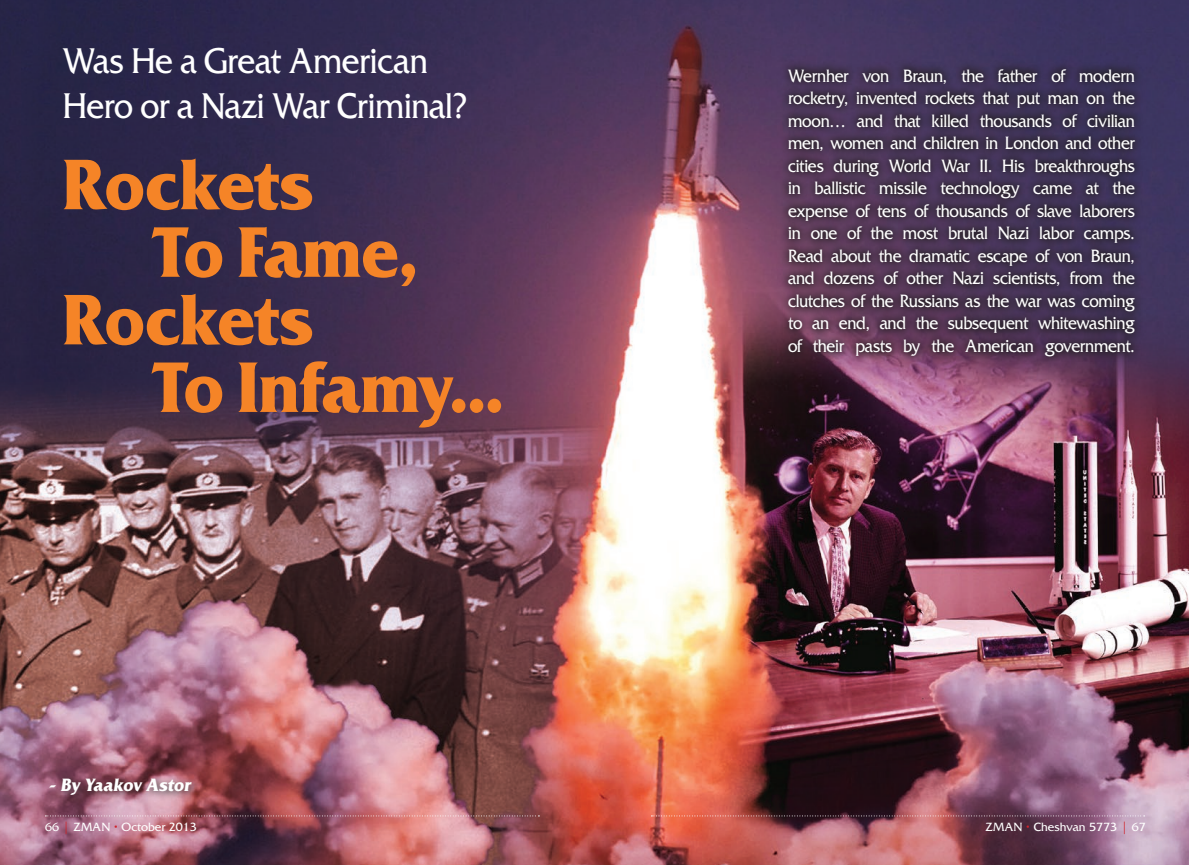
<style>
.page{position:relative;width:1189px;height:865px;background:#fff}
.page>*{position:absolute;margin:0;border:0;box-sizing:border-box;transform-origin:0 0}
.t1{font:700 75px "Friz Quadrata";letter-spacing:-.01em;color:#f58427;scale:.95 1}
.t2{font:37.5px/45px "Friz Quadrata";letter-spacing:-.01em;color:#fff;scale:.9 1}
.t3{font:18.75px/22.5px "Friz Quadrata";letter-spacing:-.02em;color:#fff;text-align:justify;scale:.9 1}
.t4{font:700 18.75px "Friz Quadrata";color:#fff;scale:.95 1}
.t5{font:12.5px "Friz Quadrata";color:#fff}
.s1{color:#d1232a}
</style>
<div class="page">
<img style="left:0;top:0;width:1188px;height:864px">
<svg style="left:779px;top:59px;width:364px;height:306px;background:#43314c"></svg>
<div style="left:46px;top:773px;width:154px;height:30px;background:#231f20;opacity:.75"></div>
<svg style="left:45px;top:815px;width:494px;height:1px"></svg>
<svg style="left:651px;top:815px;width:493px;height:1px"></svg>
<h2 class="t2" style="left:63px;top:39px;width:452px">Was He a Great American<br>Hero or a Nazi War Criminal?</h2>
<h1 class="t1" style="left:63px;top:143px;width:265px">Rockets</h1>
<h1 class="t1" style="left:153px;top:211px;width:281px">To Fame,</h1>
<h1 class="t1" style="left:63px;top:278px;width:265px">Rockets</h1>
<h1 class="t1" style="left:153px;top:346px;width:371px">To Infamy...</h1>
<p class="t4" style="left:48px;top:774px;width:154px">- By Yaakov Astor</p>
<p class="t3" style="left:788px;top:64px;width:387px">Wernher von Braun, the father of modern rocketry, invented rockets that put man on the moon… and that killed thousands of civilian men, women and children in London and other cities during World War II. His breakthroughs in ballistic missile technology came at the expense of tens of thousands of slave laborers in one of the most brutal Nazi labor camps.<br>Read about the dramatic escape of von Braun, and dozens of other Nazi scientists, from the clutches of the Russians as the war was coming to an end, and the subsequent whitewashing of their pasts by the American government.</p>
<p class="t5" style="left:45px;top:819px;width:153px">66 <span class="s1">|</span> ZMAN <span class="s1">•</span> October 2013</p>
<p class="t5" style="left:985px;top:819px;width:161px">ZMAN <span class="s1">•</span> Cheshvan 5773 <span class="s1">|</span> 67</p>
</div>
